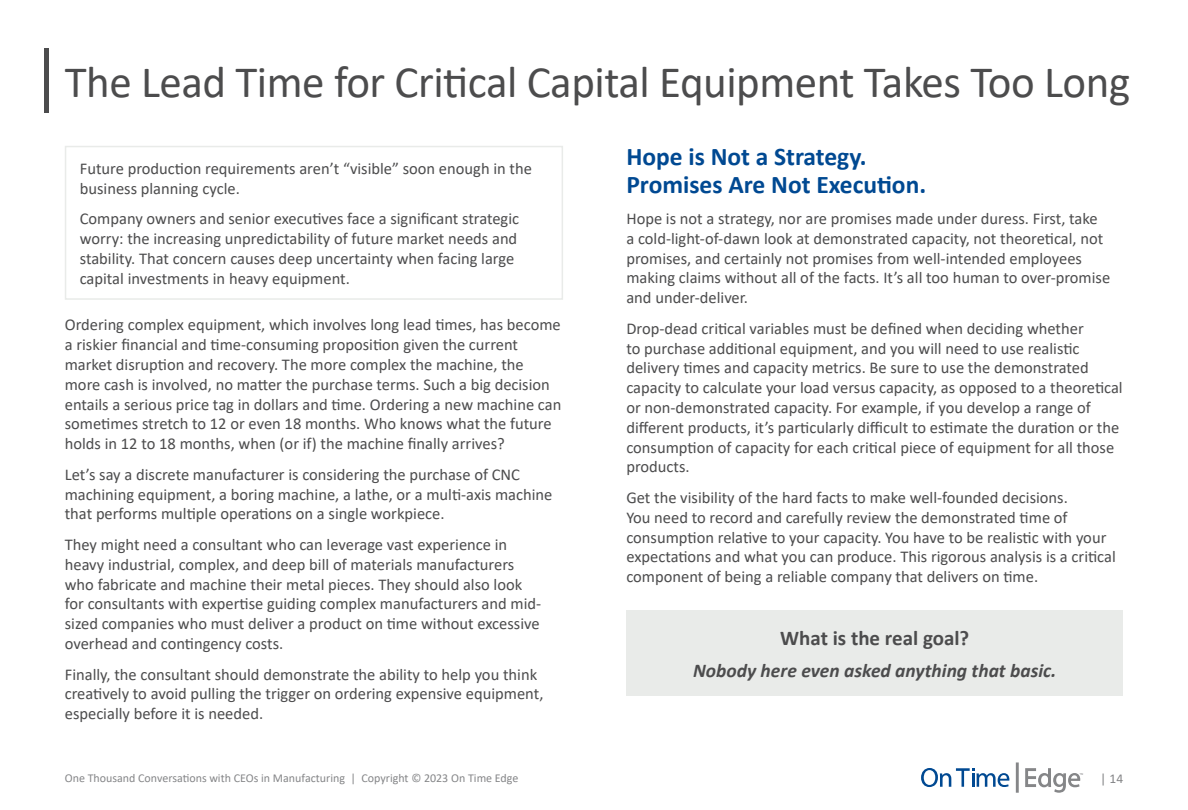
<style>
.page{position:relative;width:1188px;height:810px;background:#fff}
.page>*{position:absolute;margin:0;border:0;box-sizing:border-box;transform-origin:0 0}
.t1{font:45px "Calibri";letter-spacing:-.01em;color:#4c4c4d}
.t2{font:700 25.5px/28.5px "Calibri";color:#004992}
.t3{font:700 21px "Calibri";color:#4c4c4d}
.t4{font:italic 700 19.5px "Calibri";color:#4c4c4d}
.t5{font:16.5px/19.8px "Calibri";color:#4c4c4d}
.t6{font:13.5px "Calibri";color:#858688}
.t7{font:12px "Calibri";color:#858688}
</style>
<div class="page">
<hr style="left:1016px;top:762px;width:3px;height:31px;background:#858688">
<svg style="left:1025px;top:768px;width:58px;height:25px"></svg>
<svg style="left:921px;top:768px;width:88px;height:19px"></svg>
<div style="left:44px;top:48px;width:5px;height:65px;background:#4c4c4d"></div>
<div style="left:626px;top:610px;width:497px;height:86px;background:#e9ebe9"></div>
<div style="left:65px;top:146px;width:498px;height:154px;border:2px solid #e9ebe9"></div>
<h1 class="t1" style="left:65px;top:51px;width:1067px">The Lead Time for Critical Capital Equipment Takes Too Long</h1>
<p class="t5" style="left:80px;top:158px;width:454px">Future production requirements aren’t “visible” soon enough in the business planning cycle.</p>
<p class="t5" style="left:80px;top:209px;width:441px">Company owners and senior executives face a significant strategic worry: the increasing unpredictability of future market needs and stability. That concern causes deep uncertainty when facing large capital investments in heavy equipment.</p>
<p class="t5" style="left:65px;top:315px;width:498px">Ordering complex equipment, which involves long lead times, has become a riskier financial and time-consuming proposition given the current market disruption and recovery. The more complex the machine, the more cash is involved, no matter the purchase terms. Such a big decision entails a serious price tag in dollars and time. Ordering a new machine can sometimes stretch to 12 or even 18 months. Who knows what the future holds in 12 to 18 months, when (or if) the machine finally arrives?</p>
<p class="t5" style="left:65px;top:464px;width:489px">Let’s say a discrete manufacturer is considering the purchase of CNC machining equipment, a boring machine, a lathe, or a multi-axis machine that performs multiple operations on a single workpiece.</p>
<p class="t5" style="left:65px;top:534px;width:478px">They might need a consultant who can leverage vast experience in heavy industrial, complex, and deep bill of materials manufacturers who fabricate and machine their metal pieces. They should also look for consultants with expertise guiding complex manufacturers and mid&shy;sized companies who must deliver a product on time without excessive overhead and contingency costs.</p>
<p class="t5" style="left:65px;top:664px;width:480px">Finally, the consultant should demonstrate the ability to help you think creatively to avoid pulling the trigger on ordering expensive equipment, especially before it is needed.</p>
<h2 class="t2" style="left:626px;top:141px;width:301px">Hope is Not a Strategy.<br>Promises Are Not Execution.</h2>
<p class="t5" style="left:626px;top:208px;width:485px">Hope is not a strategy, nor are promises made under duress. First, take<br>a cold-light-of-dawn look at demonstrated capacity, not theoretical, not promises, and certainly not promises from well-intended employees making claims without all of the facts. It’s all too human to over-promise and under-deliver.</p>
<p class="t5" style="left:626px;top:318px;width:498px">Drop-dead critical variables must be defined when deciding whether<br>to purchase additional equipment, and you will need to use realistic delivery times and capacity metrics. Be sure to use the demonstrated capacity to calculate your load versus capacity, as opposed to a theoretical or non-demonstrated capacity. For example, if you develop a range of different products, it’s particularly difficult to estimate the duration or the consumption of capacity for each critical piece of equipment for all those products.</p>
<p class="t5" style="left:626px;top:487px;width:491px">Get the visibility of the hard facts to make well-founded decisions.<br>You need to record and carefully review the demonstrated time of consumption relative to your capacity. You have to be realistic with your expectations and what you can produce. This rigorous analysis is a critical component of being a reliable company that delivers on time.</p>
<p class="t3" style="left:780px;top:625px;width:191px">What is the real goal?</p>
<p class="t4" style="left:693px;top:658px;width:365px">Nobody here even asked anything that basic.</p>
<p class="t7" style="left:65px;top:770px;width:455px">One Thousand Conversations with CEOs in Manufacturing | Copyright © 2023 On Time Edge</p>
<p class="t6" style="left:1100px;top:769px;width:24px">| 14</p>
</div>
